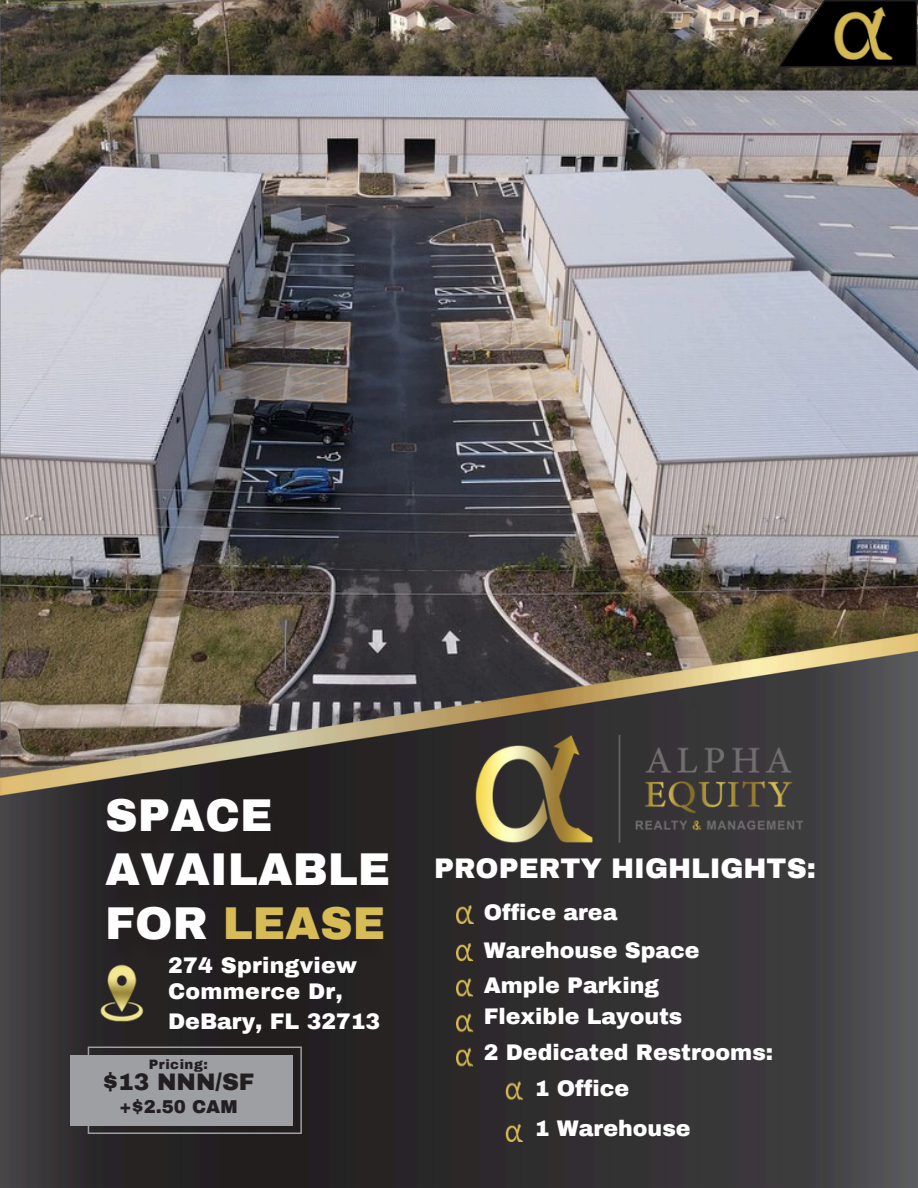
<style>
.page{position:relative;width:918px;height:1188px;background:#fff}
.page>*{position:absolute;margin:0;border:0;box-sizing:border-box;transform-origin:0 0}
.t1{font:900 45px/54px "Archivo";color:#fff}
.t2{font:900 27.75px "Archivo";color:#fff}
.t3{font:900 23.4px "Archivo";color:#231f20}
.t4{font:900 22.05px/25.8px "Archivo";color:#fff}
.t5{font:900 18.15px "Archivo";color:#231f20}
.t6{font:900 13.35px "Archivo";letter-spacing:.04em;color:#231f20}
.s1{color:#d7bb57}
</style>
<div class="page">
<img style="left:0;top:0;width:918px;height:1188px">
<img style="left:90px;top:961px;width:75px;height:86px">
<svg style="left:88px;top:1047px;width:214px;height:87px;background:#434042"></svg>
<div style="left:71px;top:1056px;width:221px;height:69px;background:#9d9fa2"></div>
<img style="left:474px;top:729px;width:339px;height:114px">
<div style="left:109px;top:806px;width:276px;height:154px;background:#231f21"></div>
<img style="left:457px;top:905px;width:17px;height:18px">
<svg style="left:778px;top:0;width:139px;height:68px;background:#302b26"></svg>
<img style="left:824px;top:0;width:80px;height:68px">
<img style="left:457px;top:944px;width:65px;height:198px">
<p class="t1" style="left:105px;top:789px;width:287px">SPACE<br>AVAILABLE<br>FOR <span class="s1">LEASE</span></p>
<p class="t4" style="left:168px;top:953px;width:190px">274 Springview<br>Commerce Dr,</p>
<p class="t4" style="left:168px;top:1009px;width:214px">DeBary, FL 32713</p>
<p class="t6" style="left:149px;top:1057px;width:61px">Pricing:</p>
<p class="t3" style="left:103px;top:1070px;width:153px">$13 NNN/SF</p>
<p class="t5" style="left:120px;top:1097px;width:119px">+$2.50 CAM</p>
<p class="t2" style="left:434px;top:853px;width:383px">PROPERTY HIGHLIGHTS:</p>
<p class="t4" style="left:484px;top:893px;width:217px;line-height:38.2px">Office area<br>Warehouse Space</p>
<p class="t4" style="left:484px;top:970px;width:200px;line-height:31.5px">Ample Parking<br>Flexible Layouts</p>
<h1 class="t4" style="left:484px;top:1040px;width:291px">2 Dedicated Restrooms:</h1>
<p class="t4" style="left:535px;top:1076px;width:96px">1 Office</p>
<h2 class="t4" style="left:535px;top:1116px;width:157px">1 Warehouse</h2>
</div>
